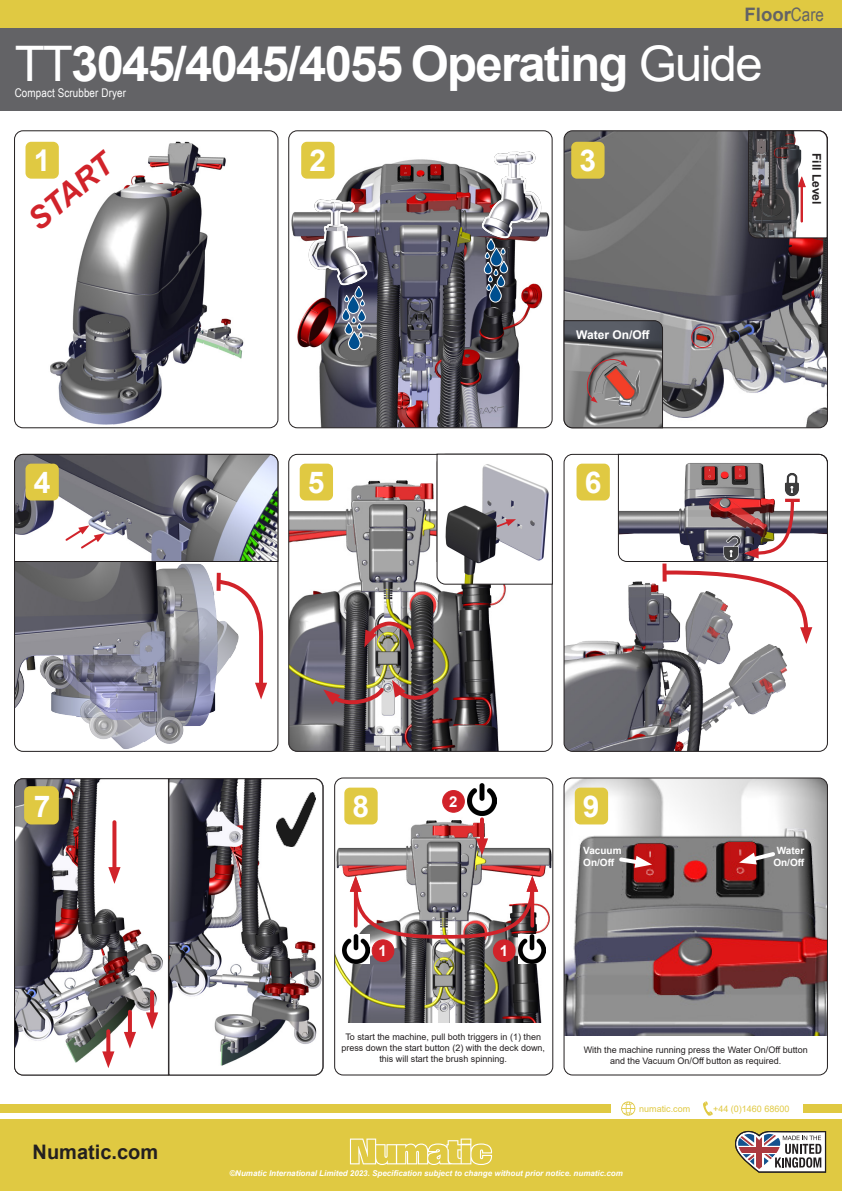
<style>
.page{position:relative;width:842px;height:1191px;background:#fff}
.page>*{position:absolute;margin:0;border:0;box-sizing:border-box;transform-origin:0 0}
.t1{font:700 49px "Arial";letter-spacing:-.035em;color:#fff}
.t2{font:italic 700 30.8px "Arial";color:#d1232a}
.t3{font:700 30px "Arial";color:#fff}
.t4{font:700 20px "Arial";color:#231f20}
.t5{font:700 18.6px "Arial";color:#636366}
.t6{font:700 15px "Arial";color:#fff}
.t7{font:12px "Arial Narrow";letter-spacing:.01em;color:#fff}
.t8{font:700 12px "Arial";color:#fff}
.t9{font:700 12px "Arial";color:#231f20}
.t10{font:700 10px/12px "Arial";color:#fff}
.t11{font:9px/10.8px "Arial";color:#231f20;text-align:center}
.t12{font:9px "Arial";color:#e0c942}
.t13{font:italic 700 8px "Arial";color:#fff}
.s1{font-family:"Arial Narrow";font-weight:400}
.s2{font-weight:400}
</style>
<div class="page">
<img style="left:336px;top:779px;width:217px;height:244px">
<img style="left:15px;top:562px;width:263px;height:189px">
<svg style="left:14px;top:453px;width:265px;height:109px"></svg>
<div style="left:26px;top:463px;width:33px;height:37px;background:#e0c942;border-radius:6px"></div>
<svg style="left:217px;top:573px;width:4px;height:5px"></svg>
<svg style="left:215px;top:578px;width:52px;height:121px"></svg>
<img style="left:564px;top:539px;width:263px;height:212px">
<svg style="left:660px;top:568px;width:152px;height:76px"></svg>
<div style="left:662px;top:563px;width:5px;height:18px;background:#d1232a"></div>
<div style="left:576px;top:463px;width:34px;height:37px;background:#e0c942;border-radius:6px"></div>
<svg style="left:618px;top:453px;width:210px;height:109px"></svg>
<hr style="left:785px;top:499px;width:15px;height:3px;background:#d1232a">
<img style="left:289px;top:454px;width:263px;height:297px">
<div style="left:288px;top:454px;width:264px;height:297px;border:1px solid #231f20;border-radius:9px"></div>
<div style="left:300px;top:463px;width:33px;height:37px;background:#e0c942;border-radius:6px"></div>
<img style="left:289px;top:146px;width:263px;height:282px">
<div style="left:288px;top:130px;width:264px;height:298px;border:1px solid #231f20;border-radius:9px"></div>
<img style="left:15px;top:131px;width:263px;height:297px">
<div style="left:14px;top:130px;width:264px;height:298px;border:1px solid #231f20;border-radius:9px"></div>
<div style="left:0;top:1119px;width:842px;height:72px;background:#e0c942"></div>
<div style="left:0;top:0;width:842px;height:28px;background:#e0c942"></div>
<div style="left:0;top:28px;width:842px;height:83px;background:#636366"></div>
<div style="left:0;top:1104px;width:611px;height:8px;background:#e0c942"></div>
<div style="left:804px;top:1104px;width:38px;height:8px;background:#e0c942"></div>
<svg style="left:621px;top:1101px;width:14px;height:14px"></svg>
<svg style="left:703px;top:1101px;width:10px;height:14px"></svg>
<div style="left:26px;top:142px;width:33px;height:37px;background:#e0c942;border-radius:6px"></div>
<div style="left:301px;top:142px;width:33px;height:37px;background:#e0c942;border-radius:6px"></div>
<svg style="left:735px;top:1131px;width:91px;height:42px"></svg>
<svg style="left:350px;top:1138px;width:142px;height:27px"></svg>
<img style="left:564px;top:778px;width:262px;height:297px">
<svg style="left:739px;top:849px;width:39px;height:16px"></svg>
<svg style="left:616px;top:855px;width:36px;height:13px"></svg>
<div style="left:560px;top:1035px;width:271px;height:39px;background:#fff"></div>
<div style="left:575px;top:787px;width:33px;height:37px;background:#e0c942;border-radius:6px"></div>
<img style="left:481px;top:151px;width:61px;height:87px">
<img style="left:307px;top:198px;width:62px;height:88px">
<svg style="left:483px;top:238px;width:25px;height:65px"></svg>
<svg style="left:341px;top:285px;width:25px;height:65px"></svg>
<img style="left:564px;top:131px;width:263px;height:297px">
<svg style="left:563px;top:320px;width:100px;height:108px"></svg>
<div style="left:691px;top:326px;width:23px;height:22px;border:1px solid #d1232a;border-radius:50%"></div>
<div style="left:571px;top:142px;width:33px;height:37px;background:#e0c942;border-radius:6px"></div>
<svg style="left:748px;top:130px;width:80px;height:109px"></svg>
<svg style="left:436px;top:453px;width:117px;height:131px"></svg>
<svg style="left:364px;top:619px;width:52px;height:32px"></svg>
<svg style="left:323px;top:680px;width:119px;height:28px"></svg>
<img style="left:467px;top:784px;width:29px;height:31px">
<hr style="left:480px;top:819px;width:4px;height:26px;background:#d1232a">
<svg style="left:476px;top:838px;width:12px;height:17px"></svg>
<img style="left:342px;top:934px;width:27px;height:29px">
<img style="left:518px;top:934px;width:27px;height:29px">
<svg style="left:350px;top:875px;width:188px;height:65px"></svg>
<div style="left:372px;top:940px;width:22px;height:21px;background:#d1232a;border-radius:50%"></div>
<div style="left:372px;top:939px;width:22px;height:23px;border:1px solid #d1232a;border-radius:50%"></div>
<div style="left:493px;top:940px;width:22px;height:21px;background:#d1232a;border-radius:50%"></div>
<div style="left:493px;top:939px;width:23px;height:23px;border:1px solid #d1232a;border-radius:50%"></div>
<div style="left:443px;top:790px;width:21px;height:22px;background:#d1232a;border-radius:50%"></div>
<div style="left:442px;top:790px;width:23px;height:22px;border:1px solid #d1232a;border-radius:50%"></div>
<div style="left:344px;top:787px;width:34px;height:37px;background:#e0c942;border-radius:6px"></div>
<svg style="left:14px;top:778px;width:154px;height:297px"></svg>
<svg style="left:168px;top:778px;width:156px;height:297px"></svg>
<svg style="left:112px;top:822px;width:4px;height:45px"></svg>
<svg style="left:108px;top:867px;width:13px;height:17px"></svg>
<hr style="left:150px;top:992px;width:4px;height:27px;background:#d1232a">
<svg style="left:146px;top:1012px;width:12px;height:17px"></svg>
<hr style="left:128px;top:1011px;width:4px;height:27px;background:#d1232a">
<svg style="left:124px;top:1032px;width:12px;height:16px"></svg>
<svg style="left:106px;top:1031px;width:4px;height:20px"></svg>
<svg style="left:102px;top:1051px;width:12px;height:17px"></svg>
<div style="left:24px;top:786px;width:33px;height:37px;background:#e0c942;border-radius:6px"></div>
<div style="left:26px;top:787px;width:33px;height:37px;background:#e0c942;border-radius:6px"></div>
<img style="left:276px;top:792px;width:40px;height:54px">
<div style="left:334px;top:777px;width:219px;height:298px;border:1px solid #231f20;border-radius:9px"></div>
<div style="left:564px;top:777px;width:264px;height:298px;border:1px solid #231f20;border-radius:9px"></div>
<h3 class="t5" style="left:744px;top:2px;width:81px">Floor<span class="s1">Care</span></h3>
<h1 class="t1" style="left:15px;top:29px;width:749px"><span class="s2">TT</span>3045/4045/4055 Operating <span class="s2">Guide</span></h1>
<h3 class="t7" style="left:15px;top:84px;width:113px">Compact Scrubber Dryer</h3>
<h2 class="t2" style="left:19px;top:208px;width:101px;rotate:-40deg">START</h2>
<h3 class="t3" style="left:34px;top:139px;width:18px">1</h3>
<h3 class="t3" style="left:309px;top:139px;width:18px">2</h3>
<h3 class="t3" style="left:579px;top:139px;width:18px">3</h3>
<h3 class="t8" style="left:576px;top:326px;width:75px">Water On/Off</h3>
<h3 class="t9" style="left:825px;top:153px;width:53px;rotate:90deg">Fill Level</h3>
<h3 class="t3" style="left:34px;top:461px;width:18px">4</h3>
<h3 class="t3" style="left:308px;top:461px;width:18px">5</h3>
<h3 class="t3" style="left:585px;top:461px;width:18px">6</h3>
<h3 class="t3" style="left:32px;top:784px;width:20px">67</h3>
<h3 class="t3" style="left:352px;top:785px;width:18px">8</h3>
<h3 class="t6" style="left:449px;top:791px;width:10px">2</h3>
<h3 class="t3" style="left:583px;top:785px;width:18px">9</h3>
<h3 class="t4" style="left:33px;top:1138px;width:127px">Numatic.com</h3>
<h3 class="t6" style="left:378px;top:940px;width:10px">1</h3>
<h3 class="t6" style="left:500px;top:940px;width:10px">1</h3>
<p class="t11" style="left:341px;top:1031px;width:205px">To start the machine, pull both triggers in (1) then press down the start button (2) with the deck down, this will start the brush spinning.</p>
<p class="t10" style="left:583px;top:844px;width:40px">Vacuum<br>On/Off</p>
<p class="t10" style="left:773px;top:844px;width:33px;text-align:center">Water<br>On/Off</p>
<p class="t11" style="left:584px;top:1044px;width:226px">With the machine running press the Water On/Off button and the Vacuum On/Off button as required.</p>
<p class="t12" style="left:639px;top:1102px;width:53px">numatic.com</p>
<p class="t12" style="left:713px;top:1102px;width:78px">+44 (0)1460 68600</p>
<p class="t13" style="left:229px;top:1168px;width:395px">©Numatic International Limited 2023. Specification subject to change without prior notice. numatic.com</p>
</div>
